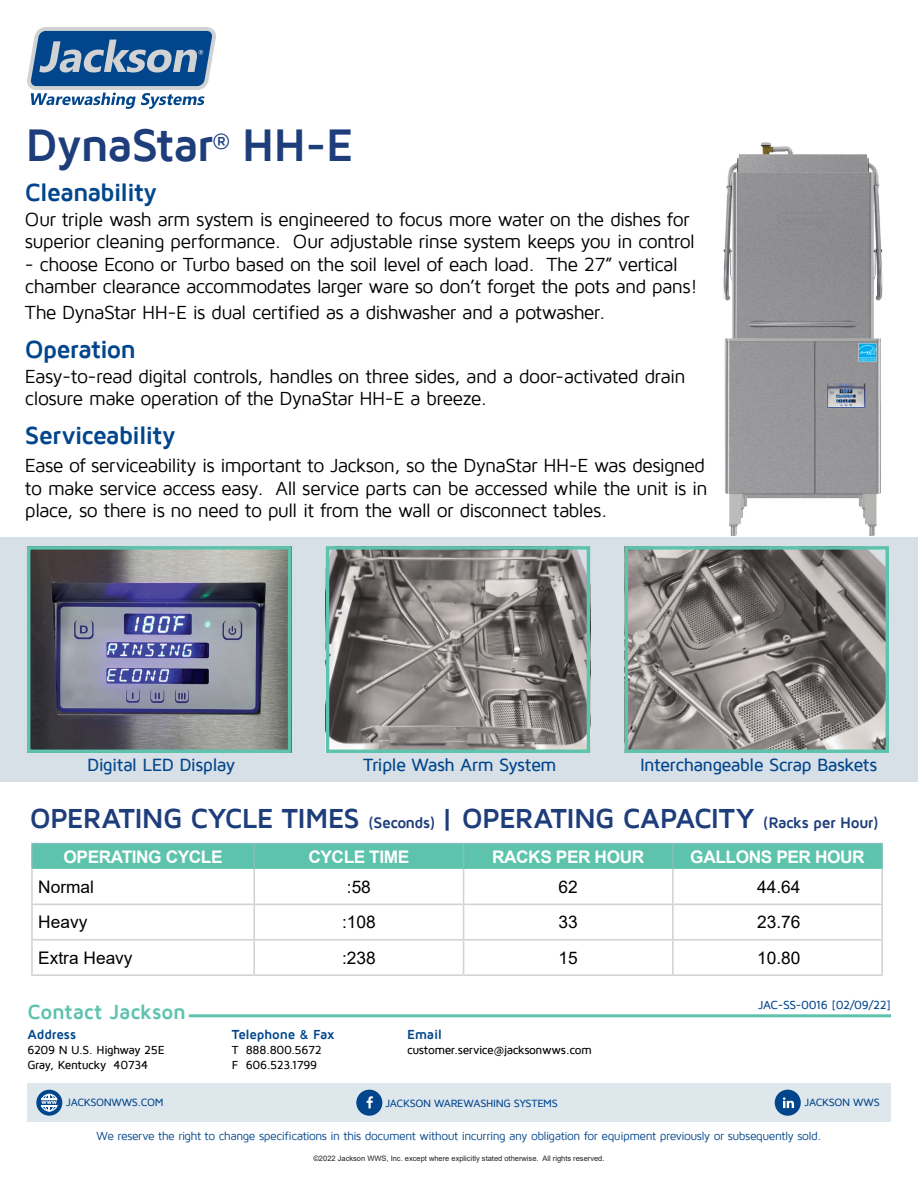
<style>
.page{position:relative;width:918px;height:1188px;background:#fff}
.page>*{position:absolute;margin:0;border:0;box-sizing:border-box;transform-origin:0 0}
.t1{font:700 46.95px "Maven Pro";letter-spacing:-.03em;color:#1e3d7b}
.t2{font:700 28.35px "Maven Pro";letter-spacing:-.03em;color:#1e3d7b}
.t3{font:700 25.5px "Maven Pro";letter-spacing:-.04em;color:#01468c}
.t4{font:700 21px "Maven Pro";letter-spacing:-.015em;color:#5dc3ad}
.t5{font:19.5px/22.5px "Maven Pro";letter-spacing:-.04em;color:#000}
.t6{font:500 18.3px "Maven Pro";letter-spacing:-.04em;color:#01468c}
.t7{font:17.4px "Arial";color:#000}
.t8{font:700 17.4px "Arial";letter-spacing:-.025em;color:#fff}
.t9{font:700 13.5px "Maven Pro";letter-spacing:-.02em;color:#01468c}
.t10{font:12px "Maven Pro";letter-spacing:-.04em;color:#01468c}
.t11{font:500 12px/15px "Maven Pro";letter-spacing:-.04em;color:#000}
.t12{font:500 12px "Maven Pro";letter-spacing:-.035em;color:#01468c}
.t13{font:500 10.8px "Maven Pro";letter-spacing:-.035em;color:#01468c}
.t14{font:7.5px "Arial";color:#231f20}
.s1{font-size:15.75px}
</style>
<div class="page">
<div style="left:28px;top:1083px;width:863px;height:39px;background:#dee7ec"></div>
<svg style="left:27px;top:27px;width:189px;height:82px"></svg>
<div style="left:356px;top:1090px;width:26px;height:26px;background:#01468c;border-radius:50%"></div>
<svg style="left:367px;top:1096px;width:6px;height:12px"></svg>
<svg style="left:36px;top:1090px;width:26px;height:26px"></svg>
<svg style="left:40px;top:1094px;width:18px;height:18px"></svg>
<div style="left:39px;top:1100px;width:21px;height:5px;background:#01468c"></div>
<div style="left:775px;top:1090px;width:26px;height:26px;background:#01468c;border-radius:50%"></div>
<svg style="left:783px;top:1097px;width:11px;height:11px"></svg>
<hr style="left:189px;top:1014px;width:702px;height:3px;background:#5dc3ad">
<img style="left:723px;top:142px;width:160px;height:394px">
<div style="left:0;top:537px;width:918px;height:245px;background:#d7dfe7"></div>
<svg style="left:33px;top:844px;width:848px;height:25px;background:#5ec3ad"></svg>
<hr style="left:672px;top:844px;width:2px;height:25px;background:#81bfbe">
<hr style="left:31px;top:843px;width:223px;height:1px;background:#81bfbe">
<hr style="left:31px;top:844px;width:2px;height:25px;background:#81bfbe">
<hr style="left:254px;top:843px;width:210px;height:1px;background:#81bfbe">
<hr style="left:464px;top:843px;width:209px;height:1px;background:#81bfbe">
<hr style="left:673px;top:843px;width:210px;height:1px;background:#81bfbe">
<hr style="left:881px;top:844px;width:2px;height:25px;background:#81bfbe">
<hr style="left:31px;top:869px;width:2px;height:35px;background:#d1d2d4">
<hr style="left:253px;top:869px;width:2px;height:35px;background:#d1d2d4">
<hr style="left:463px;top:869px;width:1px;height:35px;background:#d1d2d4">
<hr style="left:672px;top:869px;width:2px;height:35px;background:#d1d2d4">
<hr style="left:881px;top:869px;width:2px;height:35px;background:#d1d2d4">
<hr style="left:31px;top:904px;width:223px;height:1px;background:#d1d2d4">
<hr style="left:31px;top:905px;width:2px;height:34px;background:#d1d2d4">
<hr style="left:254px;top:904px;width:210px;height:1px;background:#d1d2d4">
<hr style="left:253px;top:905px;width:2px;height:34px;background:#d1d2d4">
<hr style="left:464px;top:904px;width:209px;height:1px;background:#d1d2d4">
<hr style="left:463px;top:905px;width:1px;height:34px;background:#d1d2d4">
<hr style="left:673px;top:904px;width:210px;height:1px;background:#d1d2d4">
<hr style="left:672px;top:905px;width:2px;height:34px;background:#d1d2d4">
<hr style="left:881px;top:905px;width:2px;height:34px;background:#d1d2d4">
<hr style="left:31px;top:939px;width:223px;height:2px;background:#d1d2d4">
<hr style="left:31px;top:941px;width:2px;height:33px;background:#d1d2d4">
<hr style="left:254px;top:939px;width:210px;height:2px;background:#d1d2d4">
<hr style="left:253px;top:941px;width:2px;height:33px;background:#d1d2d4">
<hr style="left:464px;top:939px;width:209px;height:2px;background:#d1d2d4">
<hr style="left:463px;top:941px;width:1px;height:33px;background:#d1d2d4">
<hr style="left:673px;top:939px;width:210px;height:2px;background:#d1d2d4">
<hr style="left:672px;top:941px;width:2px;height:33px;background:#d1d2d4">
<hr style="left:881px;top:941px;width:2px;height:33px;background:#d1d2d4">
<hr style="left:31px;top:974px;width:223px;height:2px;background:#d1d2d4">
<hr style="left:254px;top:974px;width:210px;height:2px;background:#d1d2d4">
<hr style="left:464px;top:974px;width:209px;height:2px;background:#d1d2d4">
<hr style="left:673px;top:974px;width:210px;height:2px;background:#d1d2d4">
<img style="left:31px;top:550px;width:256px;height:199px">
<div style="left:27px;top:546px;width:264px;height:207px;border:3px solid #5dc3ad"></div>
<img style="left:330px;top:550px;width:256px;height:199px">
<div style="left:326px;top:546px;width:264px;height:207px;border:3px solid #5dc3ad"></div>
<img style="left:629px;top:550px;width:256px;height:199px">
<div style="left:625px;top:546px;width:264px;height:207px;border:3px solid #5dc3ad"></div>
<h1 class="t1" style="left:25px;top:121px;width:329px">DynaStar<sup>®</sup> HH-E</h1>
<h3 class="t3" style="left:25px;top:179px;width:134px">Cleanability</h3>
<p class="t5" style="left:25px;top:208px;width:672px">Our triple wash arm system is engineered to focus more water on the dishes for superior cleaning performance. Our adjustable rinse system keeps you in control</p>
<p class="t5" style="left:25px;top:253px;width:674px">- choose Econo or Turbo based on the soil level of each load. The 27” vertical chamber clearance accommodates larger ware so don’t forget the pots and pans!</p>
<p class="t5" style="left:25px;top:301px;width:582px">The DynaStar HH-E is dual certified as a dishwasher and a potwasher.</p>
<h3 class="t3" style="left:25px;top:336px;width:113px">Operation</h3>
<p class="t5" style="left:25px;top:365px;width:662px">Easy-to-read digital controls, handles on three sides, and a door-activated drain closure make operation of the DynaStar HH-E a breeze.</p>
<h3 class="t3" style="left:25px;top:422px;width:152px">Serviceability</h3>
<p class="t5" style="left:25px;top:455px;width:684px">Ease of serviceability is important to Jackson, so the DynaStar HH-E was designed to make service access easy. All service parts can be accessed while the unit is in place, so there is no need to pull it from the wall or disconnect tables.</p>
<p class="t6" style="left:87px;top:755px;width:150px">Digital LED Display</p>
<p class="t6" style="left:363px;top:755px;width:195px">Triple Wash Arm System</p>
<p class="t6" style="left:640px;top:755px;width:239px">Interchangeable Scrap Baskets</p>
<h2 class="t2" style="left:30px;top:803px;width:851px">OPERATING CYCLE TIMES <span class="s1">(Seconds)</span> | OPERATING CAPACITY <span class="s1">(Racks per Hour)</span></h2>
<p class="t8" style="left:64px;top:844px;width:161px">OPERATING CYCLE</p>
<p class="t8" style="left:308px;top:844px;width:103px">CYCLE TIME</p>
<p class="t8" style="left:492px;top:844px;width:154px">RACKS PER HOUR</p>
<p class="t8" style="left:690px;top:844px;width:176px">GALLONS PER HOUR</p>
<p class="t7" style="left:38px;top:875px;width:57px">Normal</p>
<p class="t7" style="left:347px;top:875px;width:26px">:58</p>
<p class="t7" style="left:559px;top:875px;width:21px">62</p>
<p class="t7" style="left:757px;top:875px;width:45px">44.64</p>
<p class="t7" style="left:38px;top:910px;width:51px">Heavy</p>
<p class="t7" style="left:342px;top:910px;width:35px">:108</p>
<p class="t7" style="left:559px;top:910px;width:21px">33</p>
<p class="t7" style="left:757px;top:910px;width:45px">23.76</p>
<p class="t7" style="left:38px;top:946px;width:96px">Extra Heavy</p>
<p class="t7" style="left:342px;top:946px;width:35px">:238</p>
<p class="t7" style="left:559px;top:946px;width:21px">15</p>
<p class="t7" style="left:757px;top:946px;width:45px">10.80</p>
<p class="t4" style="left:28px;top:1001px;width:160px">Contact Jackson</p>
<p class="t9" style="left:28px;top:1028px;width:50px">Address</p>
<p class="t11" style="left:28px;top:1043px;width:139px">6209 N U.S. Highway 25E<br>Gray, Kentucky 40734</p>
<p class="t9" style="left:232px;top:1028px;width:104px">Telephone &amp; Fax</p>
<p class="t11" style="left:232px;top:1043px;width:91px">T 888.800.5672<br>F 606.523.1799</p>
<p class="t9" style="left:407px;top:1028px;width:37px">Email</p>
<p class="t11" style="left:407px;top:1043px;width:186px">customer.service@jacksonwws.com</p>
<p class="t12" style="left:758px;top:999px;width:134px">JAC-SS-0016 [02/09/22]</p>
<p class="t13" style="left:42px;top:1097px;width:124px"><sup>www</sup> JACKSONWWS.COM</p>
<p class="t13" style="left:385px;top:1097px;width:174px">JACKSON WAREWASHING SYSTEMS</p>
<p class="t13" style="left:805px;top:1097px;width:77px">JACKSON WWS</p>
<p class="t10" style="left:97px;top:1130px;width:726px">We reserve the right to change specifications in this document without incurring any obligation for equipment previously or subsequently sold.</p>
<p class="t14" style="left:313px;top:1153px;width:293px">©2022 Jackson WWS, Inc. except where explicitly stated otherwise. All rights reserved.</p>
</div>
